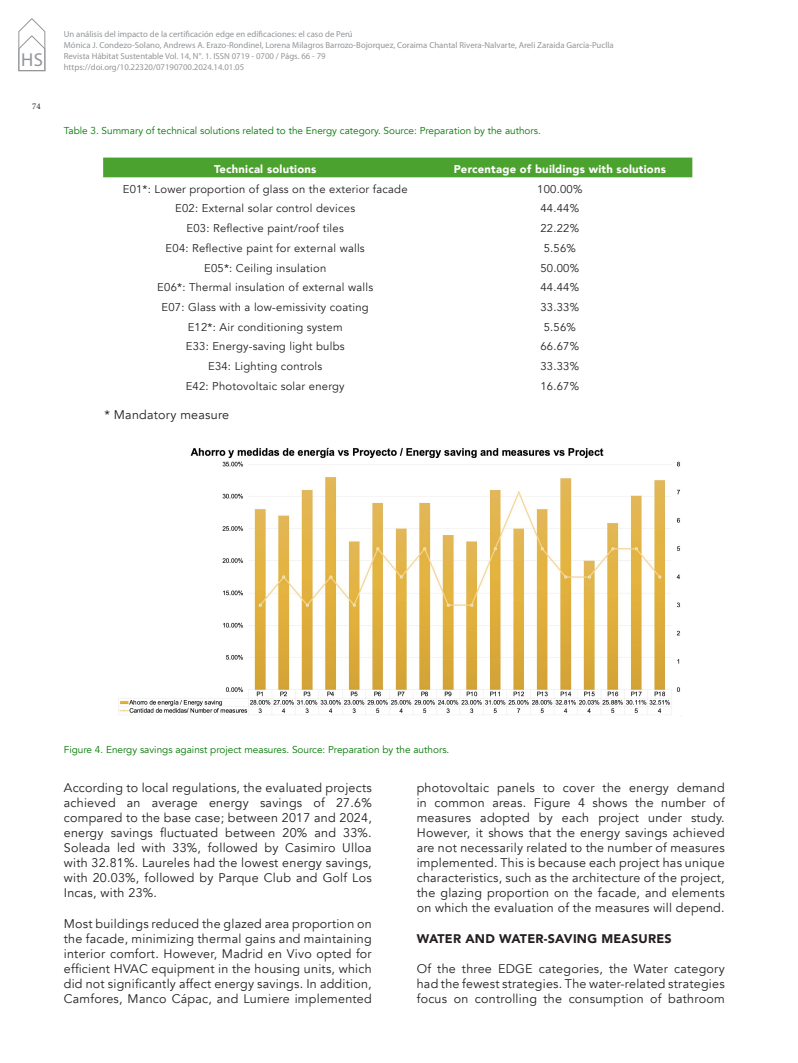
<style>
.page{position:relative;width:798px;height:1063px;background:#fff}
.page>*{position:absolute;margin:0;border:0;box-sizing:border-box;transform-origin:0 0}
.t1{font:18.75px "Myriad Pro";color:#939598}
._07_CUERPO_TEXTO{font:12.5px/15px "Avenir";letter-spacing:.02em;color:#231f20;text-align:justify}
._10_SUBTITULOS__2_2{font:900 12.5px "Avenir";letter-spacing:.02em;color:#231f20}
._13_TEXTOS_TABLAS{font:11.25px "Avenir";letter-spacing:.02em;color:#231f20}
._12_TITULOS_TABLAS{font:900 11.25px "Avenir";letter-spacing:.02em;color:#fff}
._14_PIE_DE_FOTOS{font:10px "Avenir";color:#007800}
.t2{font:8.75px/11.2px "Myriad Pro";color:#939598}
.t3{font:8.75px "Minion Pro";color:#231f20}
</style>
<div class="page">
<svg style="left:19px;top:18px;width:26px;height:53px"></svg>
<img style="left:118px;top:447px;width:562px;height:268px">
<div style="left:103px;top:158px;width:589px;height:19px;background:#4ca22e"></div>
<h1 class="t1" style="left:21px;top:48px;width:24px">HS</h1>
<p class="t3" style="left:32px;top:101px;width:10px">74</p>
<p class="t2" style="left:64px;top:28px;width:551px">Un análisis del impacto de la certificación edge en edificaciones: el caso de Perú<br>Mónica J. Condezo-Solano, Andrews A. Erazo-Rondinel, Lorena Milagros Barrozo-Bojorquez, Coraima Chantal Rivera-Nalvarte, Areli Zaraida García-Puclla Revista Hábitat Sustentable Vol. 14, N°. 1. ISSN 0719 - 0700 / Págs. 66 - 79<br>https://doi.org/10.22320/07190700.2024.14.01.05</p>
<p class="_14_PIE_DE_FOTOS" style="left:64px;top:125px;width:478px">Table 3. Summary of technical solutions related to the Energy category. Source: Preparation by the authors.</p>
<p class="_12_TITULOS_TABLAS" style="left:214px;top:160px;width:104px">Technical solutions</p>
<p class="_12_TITULOS_TABLAS" style="left:453px;top:160px;width:214px">Percentage of buildings with solutions</p>
<p class="_13_TEXTOS_TABLAS" style="left:123px;top:182px;width:286px">E01*: Lower proportion of glass on the exterior facade</p>
<p class="_13_TEXTOS_TABLAS" style="left:537px;top:182px;width:47px">100.00%</p>
<p class="_13_TEXTOS_TABLAS" style="left:175px;top:202px;width:181px">E02: External solar control devices</p>
<p class="_13_TEXTOS_TABLAS" style="left:540px;top:202px;width:40px">44.44%</p>
<p class="_13_TEXTOS_TABLAS" style="left:186px;top:222px;width:159px">E03: Reflective paint/roof tiles</p>
<p class="_13_TEXTOS_TABLAS" style="left:540px;top:222px;width:40px">22.22%</p>
<p class="_13_TEXTOS_TABLAS" style="left:165px;top:241px;width:200px">E04: Reflective paint for external walls</p>
<p class="_13_TEXTOS_TABLAS" style="left:543px;top:241px;width:34px">5.56%</p>
<p class="_13_TEXTOS_TABLAS" style="left:204px;top:261px;width:124px">E05*: Ceiling insulation</p>
<p class="_13_TEXTOS_TABLAS" style="left:540px;top:261px;width:40px">50.00%</p>
<p class="_13_TEXTOS_TABLAS" style="left:157px;top:281px;width:217px">E06*: Thermal insulation of external walls</p>
<p class="_13_TEXTOS_TABLAS" style="left:540px;top:281px;width:40px">44.44%</p>
<p class="_13_TEXTOS_TABLAS" style="left:161px;top:300px;width:209px">E07: Glass with a low-emissivity coating</p>
<p class="_13_TEXTOS_TABLAS" style="left:540px;top:300px;width:40px">33.33%</p>
<p class="_13_TEXTOS_TABLAS" style="left:188px;top:320px;width:156px">E12*: Air conditioning system</p>
<p class="_13_TEXTOS_TABLAS" style="left:543px;top:320px;width:34px">5.56%</p>
<p class="_13_TEXTOS_TABLAS" style="left:186px;top:340px;width:160px">E33: Energy-saving light bulbs</p>
<p class="_13_TEXTOS_TABLAS" style="left:540px;top:340px;width:40px">66.67%</p>
<p class="_13_TEXTOS_TABLAS" style="left:208px;top:359px;width:116px">E34: Lighting controls</p>
<p class="_13_TEXTOS_TABLAS" style="left:540px;top:359px;width:40px">33.33%</p>
<p class="_13_TEXTOS_TABLAS" style="left:186px;top:379px;width:160px">E42: Photovoltaic solar energy</p>
<p class="_13_TEXTOS_TABLAS" style="left:540px;top:379px;width:40px">16.67%</p>
<p class="_07_CUERPO_TEXTO" style="left:104px;top:408px;width:126px">* Mandatory measure</p>
<p class="_14_PIE_DE_FOTOS" style="left:64px;top:744px;width:387px">Figure 4. Energy savings against project measures. Source: Preparation by the authors.</p>
<p class="_07_CUERPO_TEXTO" style="left:64px;top:781px;width:309px">According to local regulations, the evaluated projects achieved an average energy savings of 27.6% compared to the base case; between 2017 and 2024, energy savings fluctuated between 20% and 33%.<br>Soleada led with 33%, followed by Casimiro Ulloa with 32.81%. Laureles had the lowest energy savings, with 20.03%, followed by Parque Club and Golf Los Incas, with 23%.</p>
<p class="_07_CUERPO_TEXTO" style="left:64px;top:916px;width:309px">Most buildings reduced the glazed area proportion on the facade, minimizing thermal gains and maintaining interior comfort. However, Madrid en Vivo opted for efficient HVAC equipment in the housing units, which did not significantly affect energy savings. In addition, Camfores, Manco Cápac, and Lumiere implemented</p>
<p class="_07_CUERPO_TEXTO" style="left:416px;top:781px;width:309px">photovoltaic panels to cover the energy demand in common areas. Figure 4 shows the number of measures adopted by each project under study.<br>However, it shows that the energy savings achieved are not necessarily related to the number of measures implemented. This is because each project has unique characteristics, such as the architecture of the project, the glazing proportion on the facade, and elements on which the evaluation of the measures will depend.</p>
<p class="_10_SUBTITULOS__2_2" style="left:416px;top:927px;width:256px">WATER AND WATER-SAVING MEASURES</p>
<p class="_07_CUERPO_TEXTO" style="left:416px;top:961px;width:309px">Of the three EDGE categories, the Water category had the fewest strategies. The water-related strategies focus on controlling the consumption of bathroom</p>
</div>
